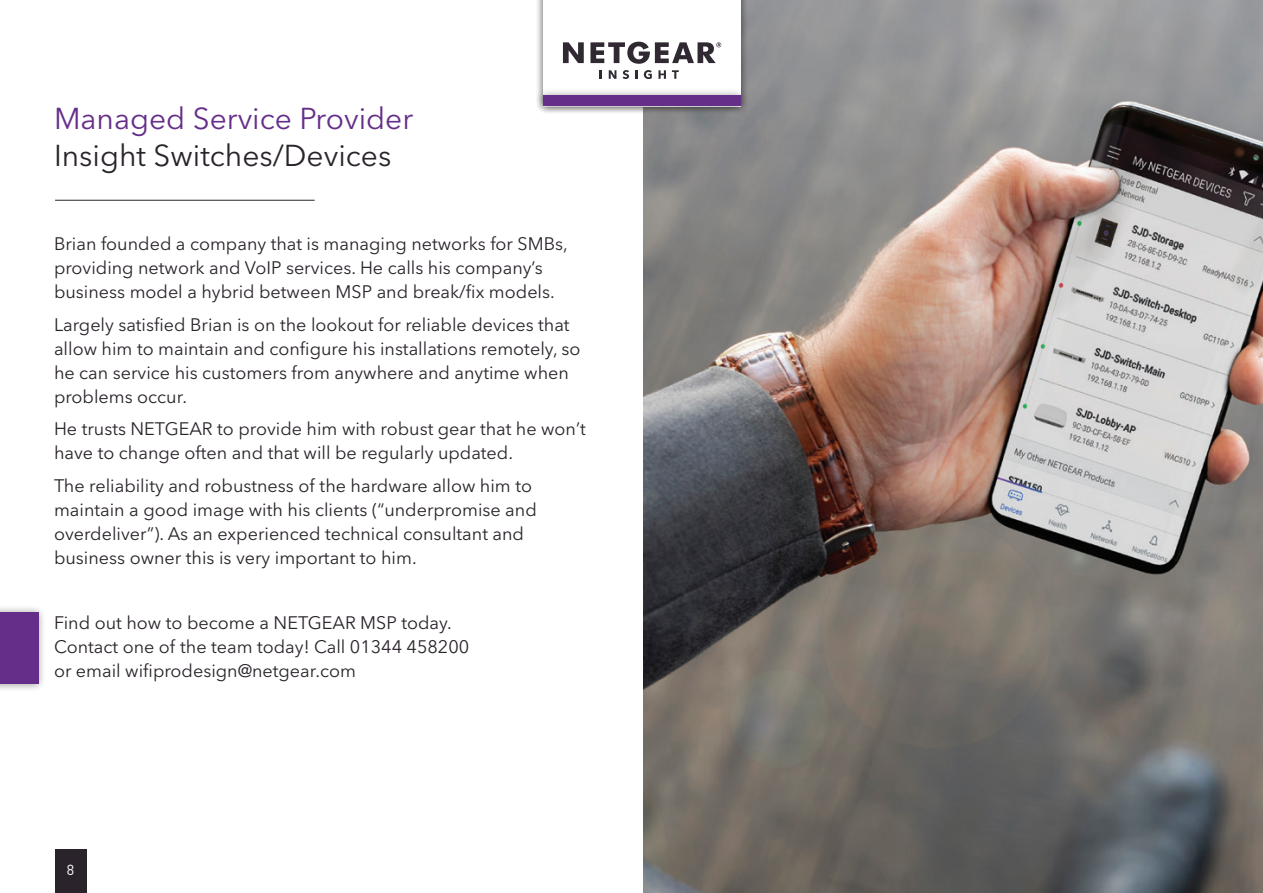
<style>
.page{position:relative;width:1263px;height:893px;background:#fff}
.page>*{position:absolute;margin:0;border:0;box-sizing:border-box;transform-origin:0 0}
.t1{font:30px/37.5px "Avenir Next LT Pro";color:#2a232b}
.t2{font:18px/24px "Avenir Next LT Pro";color:#2a232b}
.t3{font:13.5px "Taub Sans";color:#fff}
.s1{color:#652e89}
</style>
<div class="page">
<img style="left:643px;top:0;width:620px;height:893px">
<div style="left:55px;top:849px;width:31px;height:44px;background:#2a232b"></div>
<hr style="left:55px;top:200px;width:260px;height:1px;background:#2a232b">
<div style="left:535px;top:0;width:214px;height:115px;background:#231f20;opacity:.45"></div>
<div style="left:543px;top:0;width:198px;height:106px;background:#fff"></div>
<svg style="left:590px;top:42px;width:131px;height:22px"></svg>
<svg style="left:563px;top:42px;width:21px;height:21px"></svg>
<svg style="left:600px;top:70px;width:2px;height:9px"></svg>
<svg style="left:609px;top:70px;width:7px;height:9px"></svg>
<svg style="left:622px;top:70px;width:7px;height:9px"></svg>
<svg style="left:635px;top:70px;width:2px;height:9px"></svg>
<svg style="left:644px;top:70px;width:8px;height:9px"></svg>
<svg style="left:658px;top:70px;width:8px;height:9px"></svg>
<svg style="left:672px;top:70px;width:7px;height:9px"></svg>
<div style="left:535px;top:87px;width:213px;height:27px;background:#231f20;opacity:.45"></div>
<div style="left:543px;top:96px;width:198px;height:10px;background:#652e89"></div>
<div style="left:0;top:604px;width:47px;height:88px;background:#231f20;opacity:.45"></div>
<div style="left:0;top:612px;width:38px;height:72px;background:#652e89"></div>
<p class="t1" style="left:54px;top:100px;width:361px"><span class="s1">Managed Service Provider<br></span>Insight Switches/Devices</p>
<p class="t2" style="left:54px;top:232px;width:515px">Brian founded a company that is managing networks for SMBs, providing network and VoIP services. He calls his company’s business model a hybrid between MSP and break/fix models.</p>
<p class="t2" style="left:54px;top:312px;width:528px">Largely satisfied Brian is on the lookout for reliable devices that allow him to maintain and configure his installations remotely, so he can service his customers from anywhere and anytime when problems occur.</p>
<p class="t2" style="left:54px;top:417px;width:533px">He trusts NETGEAR to provide him with robust gear that he won’t have to change often and that will be regularly updated.</p>
<p class="t2" style="left:54px;top:473px;width:484px">The reliability and robustness of the hardware allow him to maintain a good image with his clients (“underpromise and overdeliver”). As an experienced technical consultant and business owner this is very important to him.</p>
<p class="t2" style="left:54px;top:610px;width:417px">Find out how to become a NETGEAR MSP today.<br>Contact one of the team today! Call 01344 458200 or email wifiprodesign@netgear.com</p>
<p class="t3" style="left:67px;top:861px;width:9px">8</p>
</div>
